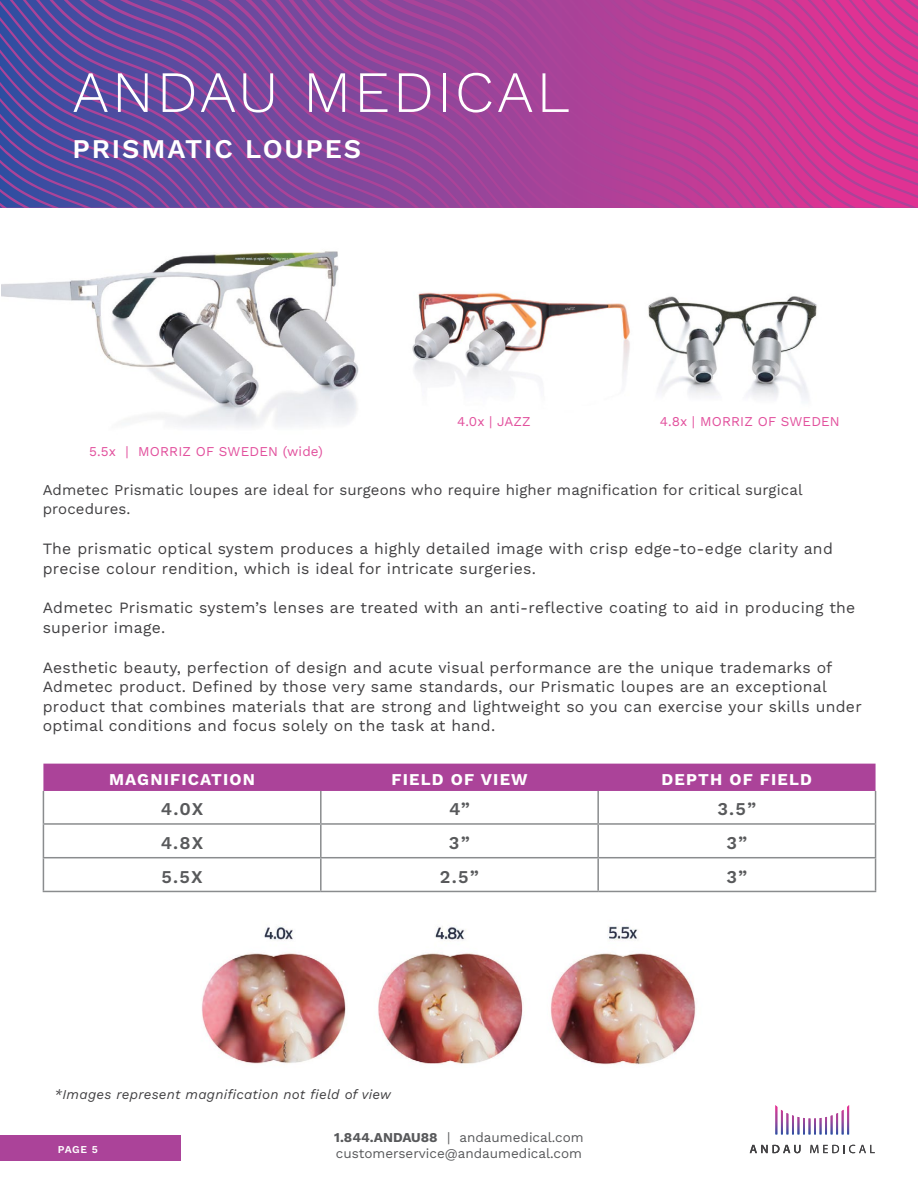
<style>
.page{position:relative;width:918px;height:1188px;background:#fff}
.page>*{position:absolute;margin:0;border:0;box-sizing:border-box;transform-origin:0 0}
.t1{font:300 58.5px "Work Sans";letter-spacing:.05em;color:#fff}
.t2{font:600 27px "Work Sans";letter-spacing:.07em;color:#fff}
.t3{font:600 18px "Work Sans";color:#58595b}
.t4{font:700 16.5px "Work Sans";letter-spacing:.07em;color:#fff}
.t5{font:15.75px/19.5px "Work Sans";letter-spacing:.02em;color:#414042}
.t6{font:15px/19.5px "Work Sans";letter-spacing:.01em;color:#414042}
.t7{font:13.5px "Work Sans";color:#58595b}
.t8{font:13.5px "Work Sans";letter-spacing:.01em;color:#e2509d}
.t9{font:italic 13.5px "Work Sans";letter-spacing:.02em;color:#414042}
.t10{font:600 10.5px "Work Sans";color:#fff}
.s1{font-weight:700}
</style>
<div class="page">
<div style="left:0;top:1135px;width:181px;height:26px;background:#ab4399"></div>
<img style="left:412px;top:292px;width:218px;height:93px">
<img style="left:648px;top:296px;width:169px;height:103px">
<img style="left:1px;top:251px;width:358px;height:176px">
<svg style="left:750px;top:1145px;width:51px;height:8px"></svg>
<svg style="left:810px;top:1145px;width:65px;height:8px"></svg>
<svg style="left:775px;top:1105px;width:74px;height:29px"></svg>
<svg style="left:0;top:0;width:918px;height:208px;background:#92449a"></svg>
<svg style="left:757px;top:0;width:161px;height:122px;background:#d03694"></svg>
<div style="left:43px;top:764px;width:833px;height:27px;background:#ab4399"></div>
<hr style="left:43px;top:791px;width:1px;height:32px;background:#8a8c8e">
<hr style="left:320px;top:791px;width:2px;height:32px;background:#8a8c8e">
<hr style="left:597px;top:791px;width:2px;height:32px;background:#8a8c8e">
<hr style="left:875px;top:791px;width:1px;height:32px;background:#8a8c8e">
<hr style="left:43px;top:823px;width:278px;height:2px;background:#8a8c8e">
<hr style="left:43px;top:825px;width:1px;height:32px;background:#8a8c8e">
<hr style="left:321px;top:823px;width:277px;height:2px;background:#8a8c8e">
<hr style="left:320px;top:825px;width:2px;height:32px;background:#8a8c8e">
<hr style="left:598px;top:823px;width:278px;height:2px;background:#8a8c8e">
<hr style="left:597px;top:825px;width:2px;height:32px;background:#8a8c8e">
<hr style="left:875px;top:825px;width:1px;height:32px;background:#8a8c8e">
<hr style="left:43px;top:857px;width:278px;height:1px;background:#8a8c8e">
<hr style="left:43px;top:858px;width:1px;height:33px;background:#8a8c8e">
<hr style="left:321px;top:857px;width:277px;height:1px;background:#8a8c8e">
<hr style="left:320px;top:858px;width:2px;height:33px;background:#8a8c8e">
<hr style="left:598px;top:857px;width:278px;height:1px;background:#8a8c8e">
<hr style="left:597px;top:858px;width:2px;height:33px;background:#8a8c8e">
<hr style="left:875px;top:858px;width:1px;height:33px;background:#8a8c8e">
<hr style="left:43px;top:891px;width:278px;height:1px;background:#8a8c8e">
<hr style="left:321px;top:891px;width:277px;height:1px;background:#8a8c8e">
<hr style="left:598px;top:891px;width:278px;height:1px;background:#8a8c8e">
<img style="left:201px;top:926px;width:495px;height:139px">
<h1 class="t1" style="left:72px;top:48px;width:499px">ANDAU MEDICAL</h1>
<h2 class="t2" style="left:72px;top:128px;width:290px">PRISMATIC LOUPES</h2>
<p class="t8" style="left:89px;top:441px;width:235px">5.5x | MORRIZ OF SWEDEN (wide)</p>
<p class="t8" style="left:457px;top:411px;width:75px">4.0x | JAZZ</p>
<p class="t8" style="left:660px;top:411px;width:182px">4.8x | MORRIZ OF SWEDEN</p>
<p class="t6" style="left:43px;top:479px;width:761px">Admetec Prismatic loupes are ideal for surgeons who require higher magnification for critical surgical procedures.</p>
<p class="t5" style="left:43px;top:538px;width:792px">The prismatic optical system produces a highly detailed image with crisp edge-to-edge clarity and precise colour rendition, which is ideal for intricate surgeries.</p>
<p class="t5" style="left:43px;top:598px;width:814px">Admetec Prismatic system’s lenses are treated with an anti-reflective coating to aid in producing the superior image.</p>
<p class="t5" style="left:43px;top:657px;width:821px">Aesthetic beauty, perfection of design and acute visual performance are the unique trademarks of Admetec product. Defined by those very same standards, our Prismatic loupes are an exceptional product that combines materials that are strong and lightweight so you can exercise your skills under optimal conditions and focus solely on the task at hand.</p>
<p class="t4" style="left:109px;top:767px;width:147px">MAGNIFICATION</p>
<p class="t4" style="left:392px;top:767px;width:138px">FIELD OF VIEW</p>
<p class="t4" style="left:662px;top:767px;width:152px">DEPTH OF FIELD</p>
<p class="t3" style="left:161px;top:796px;width:44px">4.0X</p>
<p class="t3" style="left:449px;top:796px;width:22px">4”</p>
<p class="t3" style="left:717px;top:796px;width:40px">3.5”</p>
<p class="t3" style="left:161px;top:829px;width:44px">4.8X</p>
<p class="t3" style="left:449px;top:829px;width:22px">3”</p>
<p class="t3" style="left:726px;top:829px;width:22px">3”</p>
<p class="t3" style="left:161px;top:863px;width:43px">5.5X</p>
<p class="t3" style="left:440px;top:863px;width:40px">2.5”</p>
<p class="t3" style="left:726px;top:863px;width:22px">3”</p>
<p class="t9" style="left:55px;top:1085px;width:338px">*Images represent magnification not field of view</p>
<p class="t7" style="left:334px;top:1127px;width:251px"><span class="s1">1.844.ANDAU88</span> | andaumedical.com</p>
<p class="t10" style="left:58px;top:1141px;width:42px">PAGE 5</p>
<p class="t7" style="left:336px;top:1144px;width:248px">customerservice@andaumedical.com</p>
</div>
